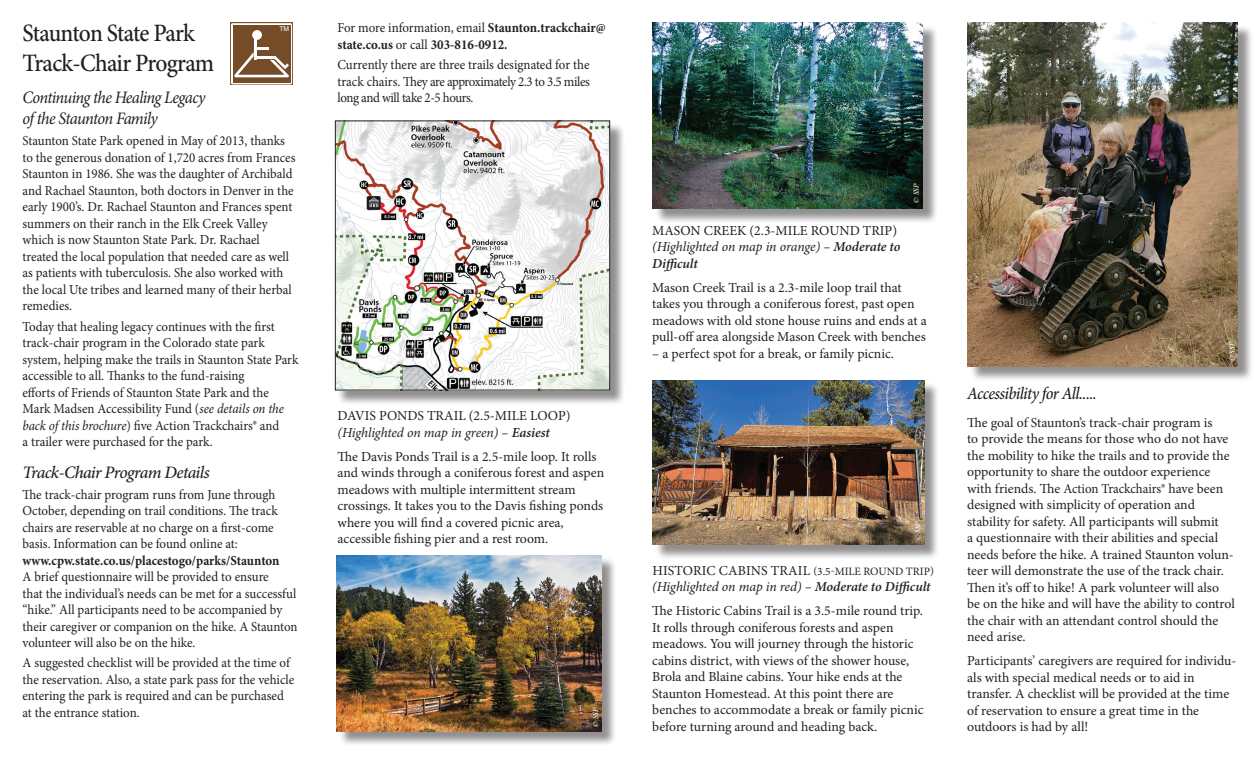
<style>
.page{position:relative;width:1260px;height:765px;background:#fff}
.page>*{position:absolute;margin:0;border:0;box-sizing:border-box;transform-origin:0 0}
.t1{font:500 25px/30px "Minion Pro";letter-spacing:-.035em;color:#231f20;scale:.94 1}
.t2{font:italic 17.5px/21px "Minion Pro";letter-spacing:-.04em;color:#231f20;scale:.94 1}
.t3{font:italic 500 17.5px "Minion Pro";letter-spacing:-.04em;color:#231f20}
.t4{font:italic 500 17.5px "Minion Pro";letter-spacing:-.04em;color:#231f20;scale:.94 1}
.t5{font:13.75px/16.5px "Minion Pro";letter-spacing:-.005em;color:#231f20}
.t6{font:13.75px/16.5px "Minion Pro";letter-spacing:-.005em;color:#231f20;scale:.94 1}
.t7{font:700 13.75px/16.5px "Minion Pro";color:#231f20;scale:.94 1}
.t8{font:italic 13.75px/16.5px "Minion Pro";letter-spacing:-.01em;color:#231f20}
.t9{font:italic 7.5px "Times";letter-spacing:-.02em;color:#fff}
.t10{font:6.75px "Helvetica";color:#fff}
.s1{font-style:italic}
.s2{font-weight:400}
.s3{font-weight:600;font-style:italic}
.s4{font-style:normal}
.s5{font-style:normal;font-size:11.25px}
.s6{font-weight:600}
</style>
<div class="page">
<svg style="left:230px;top:23px;width:63px;height:62px"></svg>
<svg style="left:231px;top:23px;width:61px;height:61px"></svg>
<div style="left:233px;top:25px;width:57px;height:58px;background:#744c27"></div>
<div style="left:252px;top:30px;width:10px;height:10px;background:#fff;border-radius:50%"></div>
<hr style="left:254px;top:39px;width:3px;height:20px;background:#fff">
<hr style="left:255px;top:47px;width:14px;height:3px;background:#fff">
<svg style="left:234px;top:52px;width:55px;height:25px"></svg>
<div style="left:337px;top:122px;width:288px;height:284px;background:#231f20;opacity:.5"></div>
<img style="left:337px;top:123px;width:271px;height:265px">
<div style="left:335px;top:121px;width:275px;height:269px;border:1px solid #231f20"></div>
<div style="left:969px;top:24px;width:284px;height:358px;background:#231f20;opacity:.5"></div>
<img style="left:968px;top:22px;width:270px;height:344px">
<div style="left:339px;top:557px;width:278px;height:190px;background:#231f20;opacity:.5"></div>
<img style="left:337px;top:555px;width:264px;height:176px">
<div style="left:654px;top:24px;width:284px;height:200px;background:#231f20;opacity:.5"></div>
<img style="left:652px;top:22px;width:270px;height:186px">
<div style="left:655px;top:382px;width:285px;height:178px;background:#231f20;opacity:.5"></div>
<img style="left:653px;top:380px;width:271px;height:164px">
<h1 class="t1" style="left:22px;top:18px;width:206px">Staunton State Park<br>Track-Chair Program</h1>
<p class="t2" style="left:22px;top:87px;width:196px">Continuing the Healing Legacy of the Staunton Family</p>
<p class="t6" style="left:22px;top:133px;width:292px">Staunton State Park opened in May of 2013, thanks to the generous donation of 1,720 acres from Frances Staunton in 1986. She was the daughter of Archibald and Rachael Staunton, both doctors in Denver in the early 1900’s. Dr. Rachael Staunton and Frances spent summers on their ranch in the Elk Creek Valley which is now Staunton State Park. Dr. Rachael treated the local population that needed care as well as patients with tuberculosis. She also worked with the local Ute tribes and learned many of their herbal remedies.</p>
<p class="t6" style="left:22px;top:318px;width:295px">Today that healing legacy continues with the first track-chair program in the Colorado state park system, helping make the trails in Staunton State Park accessible to all. Thanks to the fund-raising<br>efforts of Friends of Staunton State Park and the Mark Madsen Accessibility Fund (<span class="s1">see details on the back of this brochure</span>) five Action Trackchairs® and<br>a trailer were purchased for the park.</p>
<p class="t3" style="left:22px;top:461px;width:189px">Track-Chair Program Details</p>
<p class="t6" style="left:22px;top:486px;width:273px">The track-chair program runs from June through October, depending on trail conditions. The track chairs are reservable at no charge on a first-come basis. Information can be found online at:</p>
<p class="t7" style="left:22px;top:552px;width:275px">www.cpw.state.co.us/placestogo/parks/Staunton</p>
<p class="t6" style="left:22px;top:568px;width:294px">A brief questionnaire will be provided to ensure<br>that the individual’s needs can be met for a successful “hike.” All participants need to be accompanied by their caregiver or companion on the hike. A Staunton volunteer will also be on the hike.</p>
<p class="t6" style="left:22px;top:655px;width:291px">A suggested checklist will be provided at the time of the reservation. Also, a state park pass for the vehicle entering the park is required and can be purchased at the entrance station.</p>
<p class="t10" style="left:279px;top:24px;width:11px">TM</p>
<p class="t7" style="left:338px;top:20px;width:287px"><span class="s2">For more information, email</span> Staunton.trackchair@ state.co.us <span class="s2">or call</span> 303-816-0912.</p>
<p class="t6" style="left:338px;top:57px;width:270px;text-align:justify">Currently there are three trails designated for the track chairs. They are approximately 2.3 to 3.5 miles long and will take 2-5 hours.</p>
<p class="t5" style="left:338px;top:408px;width:235px">DAVIS PONDS TRAIL (2.5-MILE LOOP) <span class="s1">(Highlighted on map in green) –</span> <span class="s3">Easiest</span></p>
<p class="t5" style="left:338px;top:448px;width:268px">The Davis Ponds Trail is a 2.5-mile loop. It rolls and winds through a coniferous forest and aspen meadows with multiple intermittent stream crossings. It takes you to the Davis fishing ponds where you will find a covered picnic area, accessible fishing pier and a rest room.</p>
<p class="t9" style="left:589px;top:727px;width:21px;rotate:-90deg">© SSP</p>
<p class="t9" style="left:910px;top:203px;width:21px;rotate:-90deg">© SSP</p>
<p class="t5" style="left:652px;top:222px;width:250px">MASON CREEK (2.3-MILE ROUND TRIP) <span class="s1">(Highlighted on map in orange) –</span> <span class="s3">Moderate to<br>Difficult</span></p>
<p class="t5" style="left:652px;top:279px;width:276px">Mason Creek Trail is a 2.3-mile loop trail that takes you through a coniferous forest, past open meadows with old stone house ruins and ends at a pull-off area alongside Mason Creek with benches</p>
<p class="t5" style="left:652px;top:345px;width:243px">– a perfect spot for a break, or family picnic.</p>
<p class="t9" style="left:911px;top:540px;width:21px;rotate:-90deg">© SSP</p>
<p class="t8" style="left:652px;top:562px;width:283px"><span class="s4">HISTORIC CABINS TRAIL</span> <span class="s5">(3.5-MILE ROUND TRIP) </span>(Highlighted on map in red) – <span class="s6">Moderate to Difficult</span></p>
<p class="t5" style="left:652px;top:603px;width:273px">The Historic Cabins Trail is a 3.5-mile round trip.<br>It rolls through coniferous forests and aspen meadows. You will journey through the historic cabins district, with views of the shower house, Brola and Blaine cabins. Your hike ends at the Staunton Homestead. At this point there are benches to accommodate a break or family picnic before turning around and heading back.</p>
<p class="t9" style="left:1226px;top:361px;width:21px;rotate:-90deg">© SSP</p>
<p class="t4" style="left:967px;top:381px;width:140px">Accessibility for All.....</p>
<p class="t5" style="left:967px;top:414px;width:269px">The goal of Staunton’s track-chair program is<br>to provide the means for those who do not have the mobility to hike the trails and to provide the opportunity to share the outdoor experience with friends. The Action Trackchairs® have been designed with simplicity of operation and stability for safety. All participants will submit<br>a questionnaire with their abilities and special needs before the hike. A trained Staunton volun&shy;teer will demonstrate the use of the track chair.<br>Then it’s off to hike! A park volunteer will also be on the hike and will have the ability to control the chair with an attendant control should the need arise.</p>
<p class="t5" style="left:967px;top:652px;width:271px">Participants’ caregivers are required for individu&shy;als with special medical needs or to aid in transfer. A checklist will be provided at the time of reservation to ensure a great time in the outdoors is had by all!</p>
</div>
